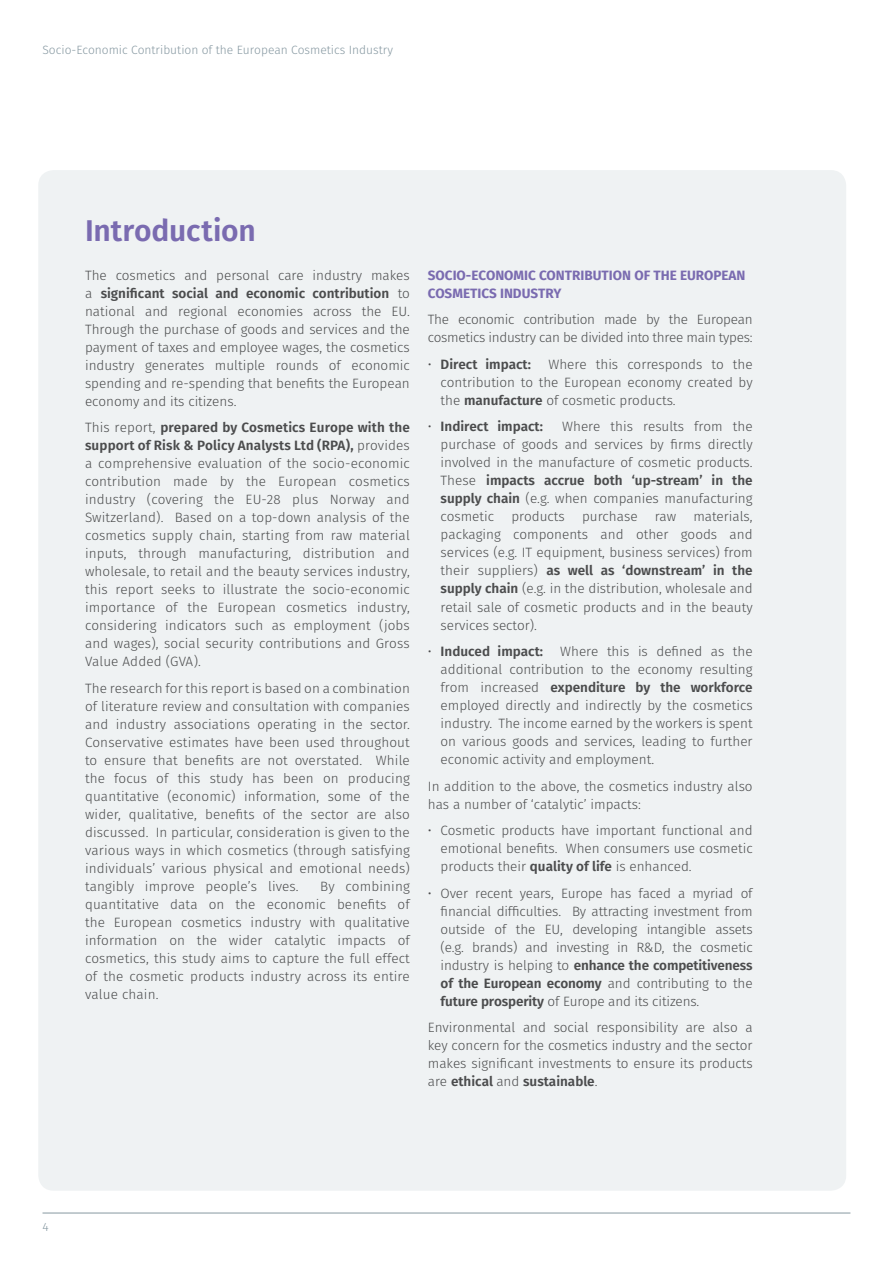
<style>
.page{position:relative;width:893px;height:1263px;background:#fff}
.page>*{position:absolute;margin:0;border:0;box-sizing:border-box;transform-origin:0 0}
.t1{font:600 30px "Fira Sans";letter-spacing:-.005em;color:#7a6bb0}
.t2{font:300 13.5px/18px "Fira Sans";color:#4b4c4d;text-align:justify}
.t3{font:300 13.5px/18px "Fira Sans";letter-spacing:-.02em;color:#4b4c4d}
.t4{font:700 13.5px/18px "Fira Sans";color:#7a6bb0}
.t5{font:600 13.5px "Fira Sans";color:#4b4c4d}
.t6{font:300 12px "Fira Sans";color:#8698a1}
.s1{font-weight:600}
.s2{font-weight:300}
</style>
<div class="page">
<hr style="left:43px;top:1212px;width:807px;height:1px;background:#8698a1">
<div style="left:38px;top:170px;width:808px;height:1021px;background:#eff2f3;border-radius:15px"></div>
<p class="t6" style="left:43px;top:41px;width:352px">Socio-Economic Contribution of the European Cosmetics Industry</p>
<p class="t1" style="left:85px;top:206px;width:172px">Introduction</p>
<p class="t2" style="left:85px;top:266px;width:326px">The cosmetics and personal care industry makes a <span class="s1">significant social and economic contribution</span> to national and regional economies across the EU.<br>Through the purchase of goods and services and the payment of taxes and employee wages, the cosmetics industry generates multiple rounds of economic spending and re-spending that benefits the European economy and its citizens.</p>
<p class="t2" style="left:85px;top:419px;width:326px">This report, <span class="s1">prepared by Cosmetics Europe with the support of Risk &amp; Policy Analysts Ltd (RPA),</span> provides a comprehensive evaluation of the socio-economic contribution made by the European cosmetics industry (covering the EU-28 plus Norway and Switzerland). Based on a top-down analysis of the cosmetics supply chain, starting from raw material inputs, through manufacturing, distribution and wholesale, to retail and the beauty services industry, this report seeks to illustrate the socio-economic importance of the European cosmetics industry, considering indicators such as employment (jobs and wages), social security contributions and Gross Value Added (GVA).</p>
<p class="t2" style="left:85px;top:679px;width:326px">The research for this report is based on a combination of literature review and consultation with companies and industry associations operating in the sector.<br>Conservative estimates have been used throughout to ensure that benefits are not overstated. While the focus of this study has been on producing quantitative (economic) information, some of the wider, qualitative, benefits of the sector are also discussed. In particular, consideration is given to the various ways in which cosmetics (through satisfying individuals’ various physical and emotional needs) tangibly improve people’s lives.</p>
<p class="t2" style="left:85px;top:877px;width:326px;text-indent:235px">By combining quantitative data on the economic benefits of the European cosmetics industry with qualitative information on the wider catalytic impacts of cosmetics, this study aims to capture the full effect of the cosmetic products industry across its entire value chain.</p>
<p class="t4" style="left:428px;top:265px;width:319px">SOCIO-ECONOMIC CONTRIBUTION OF THE EUROPEAN<br>COSMETICS INDUSTRY</p>
<p class="t3" style="left:428px;top:311px;width:326px">The economic contribution made by the European cosmetics industry can be divided into three main types:</p>
<p class="t5" style="left:428px;top:353px;width:105px"><span class="s2">•</span> Direct impact:</p>
<p class="t2" style="left:441px;top:355px;width:314px;text-indent:108px">Where this corresponds to the contribution to the European economy created by the <span class="s1">manufacture</span> of cosmetic products.</p>
<p class="t5" style="left:428px;top:416px;width:117px"><span class="s2">•</span> Indirect impact:</p>
<p class="t2" style="left:441px;top:418px;width:314px;text-indent:122px">Where this results from the purchase of goods and services by firms directly involved in the manufacture of cosmetic products.<br>These <span class="s1">impacts accrue both ‘up-stream’ in the supply chain</span> (e.g. when companies manufacturing cosmetic</p>
<p class="t2" style="left:441px;top:508px;width:314px;text-indent:253px">materials, packaging components and other goods and services (e.g. IT equipment, business services) from their suppliers) <span class="s1">as well as ‘downstream’ in the supply chain</span> (e.g. in the distribution, wholesale and retail sale of cosmetic products and in the beauty services sector).</p>
<p class="t5" style="left:428px;top:640px;width:117px"><span class="s2">•</span> Induced impact:</p>
<p class="t2" style="left:511px;top:508px;width:55px">products</p>
<p class="t2" style="left:582px;top:508px;width:57px">purchase</p>
<p class="t2" style="left:655px;top:508px;width:23px">raw</p>
<p class="t2" style="left:441px;top:642px;width:314px;text-indent:120px">Where this is defined as the additional contribution to the economy resulting from increased <span class="s1">expenditure by the workforce </span>employed directly and indirectly by the cosmetics industry. The income earned by the workers is spent on various goods and services, leading to further economic activity and employment.</p>
<p class="t2" style="left:428px;top:777px;width:326px">In addition to the above, the cosmetics industry also has a number of ‘catalytic’ impacts:</p>
<p class="t2" style="left:441px;top:821px;width:314px;text-indent:-13px">• Cosmetic products have important functional and emotional benefits. When consumers use cosmetic products their <span class="s1">quality of life</span> is enhanced.</p>
<p class="t2" style="left:441px;top:884px;width:314px;text-indent:-13px">• Over recent years, Europe has faced a myriad of financial difficulties. By attracting investment from outside of the EU, developing intangible assets (e.g. brands) and investing in R&amp;D, the cosmetic industry is helping to <span class="s1">enhance the competitiveness of the European economy</span> and contributing to the <span class="s1">future prosperity</span> of Europe and its citizens.</p>
<p class="t2" style="left:428px;top:1018px;width:326px">Environmental and social responsibility are also a key concern for the cosmetics industry and the sector makes significant investments to ensure its products are <span class="s1">ethical</span> and <span class="s1">sustainable</span>.</p>
<p class="t6" style="left:43px;top:1218px;width:8px">4</p>
</div>
